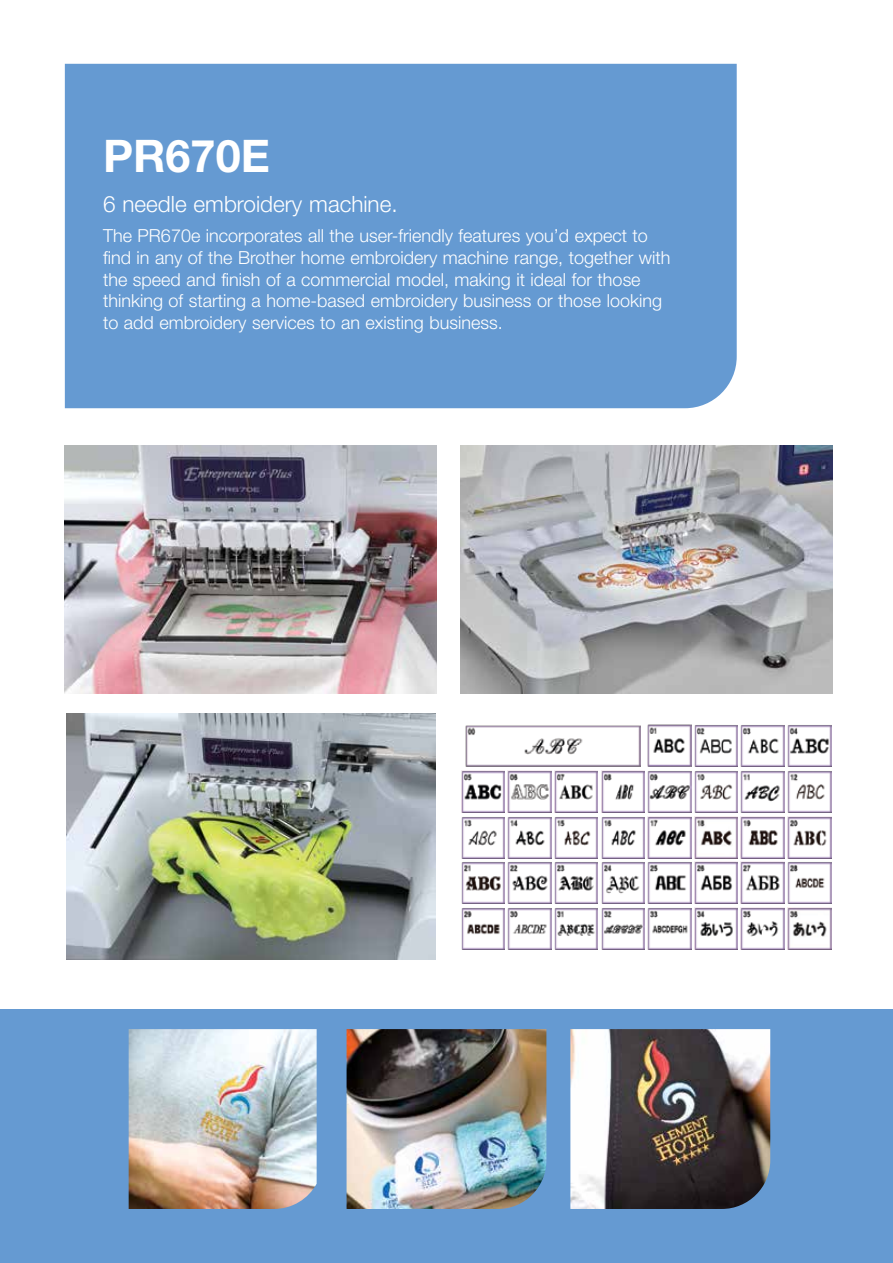
<style>
.page{position:relative;width:893px;height:1263px;background:#fff}
.page>*{position:absolute;margin:0;border:0;box-sizing:border-box;transform-origin:0 0}
.t1{font:700 45px "Helvetica Neue LT Std";color:#fff}
.t2{font:300 22.5px "Helvetica Neue LT Std";color:#fff}
.t3{font:300 18px/21.6px "Helvetica Neue LT Std";color:#fff}
</style>
<div class="page">
<div style="left:65px;top:64px;width:672px;height:344px;background:#659ad2"></div>
<img style="left:648px;top:725px;width:43px;height:42px">
<img style="left:465px;top:725px;width:175px;height:42px">
<img style="left:694px;top:725px;width:44px;height:42px">
<img style="left:741px;top:725px;width:43px;height:42px">
<img style="left:788px;top:725px;width:43px;height:42px">
<img style="left:461px;top:770px;width:44px;height:42px">
<img style="left:508px;top:770px;width:43px;height:42px">
<img style="left:554px;top:770px;width:44px;height:42px">
<img style="left:601px;top:770px;width:43px;height:42px">
<img style="left:648px;top:771px;width:43px;height:41px">
<img style="left:694px;top:771px;width:44px;height:41px">
<img style="left:741px;top:771px;width:43px;height:41px">
<img style="left:788px;top:771px;width:43px;height:41px">
<img style="left:461px;top:817px;width:44px;height:41px">
<img style="left:508px;top:817px;width:43px;height:41px">
<img style="left:554px;top:817px;width:44px;height:41px">
<img style="left:601px;top:817px;width:43px;height:41px">
<img style="left:648px;top:816px;width:43px;height:42px">
<img style="left:694px;top:816px;width:44px;height:42px">
<img style="left:741px;top:816px;width:43px;height:42px">
<img style="left:788px;top:816px;width:43px;height:42px">
<img style="left:461px;top:862px;width:44px;height:42px">
<img style="left:508px;top:862px;width:43px;height:42px">
<img style="left:554px;top:862px;width:44px;height:42px">
<img style="left:601px;top:862px;width:43px;height:42px">
<img style="left:648px;top:862px;width:43px;height:42px">
<img style="left:694px;top:862px;width:44px;height:42px">
<img style="left:741px;top:862px;width:43px;height:42px">
<img style="left:788px;top:862px;width:43px;height:42px">
<img style="left:461px;top:908px;width:44px;height:41px">
<img style="left:508px;top:908px;width:43px;height:41px">
<img style="left:554px;top:908px;width:44px;height:41px">
<img style="left:601px;top:908px;width:43px;height:41px">
<img style="left:648px;top:908px;width:43px;height:41px">
<img style="left:694px;top:907px;width:44px;height:42px">
<img style="left:741px;top:907px;width:43px;height:42px">
<img style="left:788px;top:907px;width:43px;height:42px">
<img style="left:65px;top:445px;width:372px;height:248px">
<img style="left:460px;top:445px;width:372px;height:248px">
<img style="left:66px;top:713px;width:370px;height:246px">
<div style="left:0;top:1010px;width:893px;height:253px;background:#659ad2"></div>
<svg style="left:128px;top:1029px;width:1px;height:180px"></svg>
<img style="left:129px;top:1029px;width:188px;height:180px">
<img style="left:347px;top:1029px;width:199px;height:180px">
<img style="left:570px;top:1029px;width:200px;height:180px">
<h1 class="t1" style="left:103px;top:129px;width:168px">PR670E</h1>
<p class="t2" style="left:103px;top:190px;width:296px">6 needle embroidery machine.</p>
<p class="t3" style="left:103px;top:225px;width:569px">The PR670e incorporates all the user-friendly features you’d expect to find in any of the Brother home embroidery machine range, together with the speed and finish of a commercial model, making it ideal for those thinking of starting a home-based embroidery business or those looking to add embroidery services to an existing business.</p>
</div>
